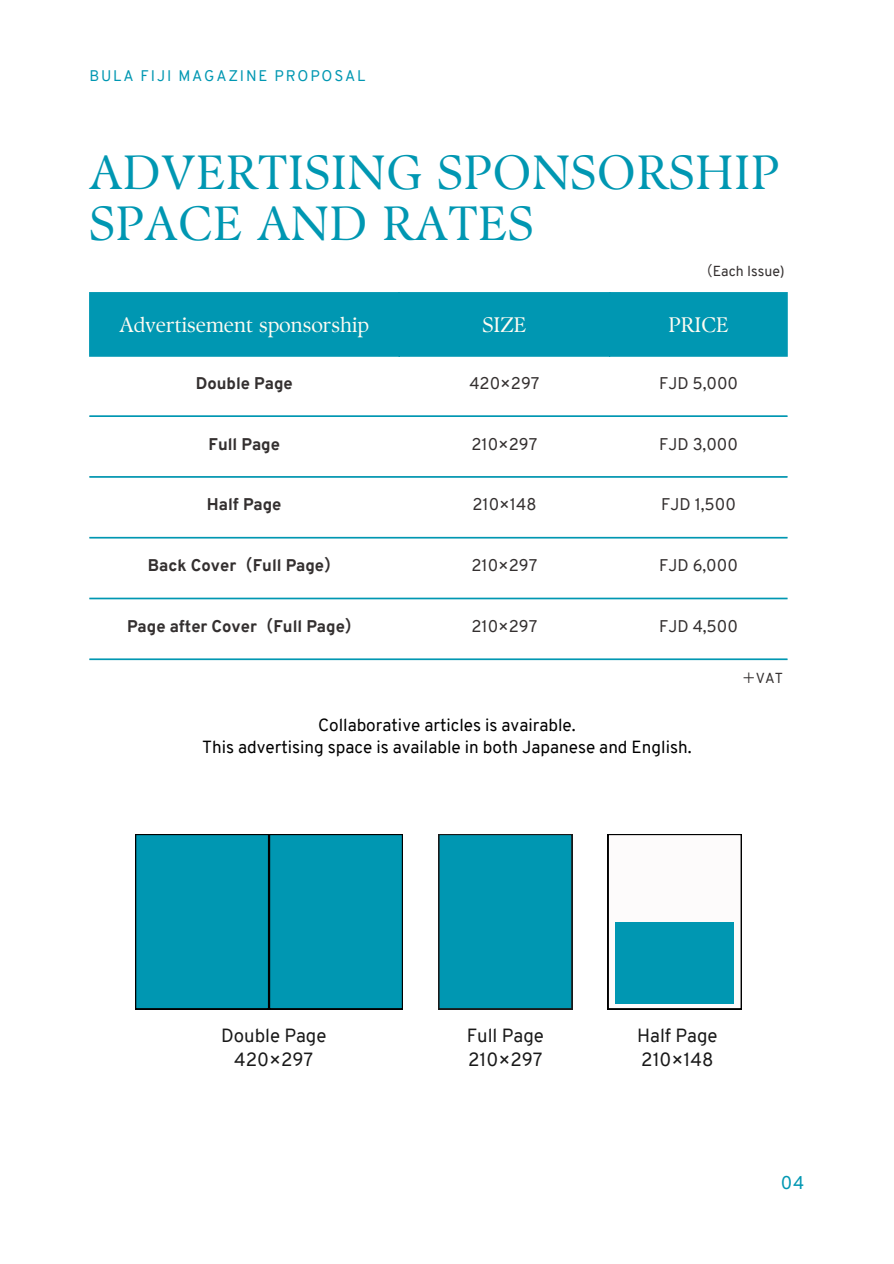
<style>
.page{position:relative;width:894px;height:1264px;background:#fff}
.page>*{position:absolute;margin:0;border:0;box-sizing:border-box;transform-origin:0 0}
.t1{font:48px/51.8px "TY Serif D";letter-spacing:.02em;color:#0097b2}
.t2{font:21px "TY Serif D";color:#fffcf3}
.t3{font:18.6px/24.2px "Overpass";color:#191919}
.t4{font:18px "Overpass";color:#0097b2}
.t5{font:17.1px/21.3px "Overpass";color:#000;text-align:center}
.t6{font:16.5px "Overpass";color:#343030}
.t7{font:800 16.5px "Overpass";color:#343030}
.t8{font:15px "Overpass";letter-spacing:.12em;color:#0097b2}
.t9{font:14.1px "Overpass";color:#343030}
.s1{font-family:"Noto Sans CJ Ksc"}
.s2{font-family:"Noto Sans CJ Ksc";font-weight:700}
</style>
<div class="page">
<div style="left:89px;top:292px;width:698px;height:65px;background:#0097b2"></div>
<hr style="left:89px;top:415px;width:698px;height:2px;background:#0097b2">
<hr style="left:89px;top:476px;width:698px;height:2px;background:#0097b2">
<hr style="left:89px;top:537px;width:698px;height:1px;background:#0097b2">
<hr style="left:89px;top:597px;width:698px;height:2px;background:#0097b2">
<hr style="left:89px;top:658px;width:698px;height:2px;background:#0097b2">
<div style="left:438px;top:834px;width:134px;height:175px;background:#0097b2"></div>
<div style="left:135px;top:834px;width:268px;height:175px;background:#0097b2"></div>
<svg style="left:607px;top:834px;width:134px;height:175px"></svg>
<div style="left:615px;top:922px;width:118px;height:82px;background:#0097b2"></div>
<h3 class="t8" style="left:89px;top:69px;width:277px">BULA FIJI MAGAZINE PROPOSAL</h3>
<p class="t1" style="left:89px;top:146px;width:691px">ADVERTISING SPONSORSHIP<br>SPACE AND RATES</p>
<p class="t9" style="left:698px;top:266px;width:88px"><span class="s1">（</span>Each Issue)</p>
<p class="t2" style="left:119px;top:312px;width:251px">Advertisement sponsorship</p>
<p class="t2" style="left:482px;top:312px;width:46px">SIZE</p>
<p class="t2" style="left:668px;top:312px;width:62px">PRICE</p>
<p class="t7" style="left:196px;top:377px;width:98px">Double Page</p>
<p class="t6" style="left:469px;top:377px;width:72px">420×297</p>
<p class="t6" style="left:659px;top:377px;width:80px">FJD 5,000</p>
<p class="t7" style="left:208px;top:437px;width:73px">Full Page</p>
<p class="t6" style="left:471px;top:437px;width:67px">210×297</p>
<p class="t6" style="left:659px;top:437px;width:80px">FJD 3,000</p>
<p class="t7" style="left:207px;top:498px;width:76px">Half Page</p>
<p class="t6" style="left:472px;top:498px;width:65px">210×148</p>
<p class="t6" style="left:661px;top:498px;width:76px">FJD 1,500</p>
<p class="t7" style="left:148px;top:559px;width:194px">Back Cover<span class="s2">（</span>Full Page<span class="s2">）</span></p>
<p class="t6" style="left:471px;top:559px;width:67px">210×297</p>
<p class="t6" style="left:659px;top:559px;width:80px">FJD 6,000</p>
<p class="t7" style="left:127px;top:619px;width:236px">Page after Cover<span class="s2">（</span>Full Page<span class="s2">）</span></p>
<p class="t6" style="left:471px;top:619px;width:67px">210×297</p>
<p class="t6" style="left:659px;top:619px;width:80px">FJD 4,500</p>
<h2 class="t5" style="left:202px;top:716px;width:491px">Collaborative articles is avairable.<br>This advertising space is available in both Japanese and English.</h2>
<h2 class="t9" style="left:741px;top:672px;width:43px"><span class="s1">＋</span>VAT</h2>
<h3 class="t3" style="left:221px;top:1024px;width:107px;text-align:center">Double Page<br>420×297</h3>
<h2 class="t3" style="left:466px;top:1024px;width:79px">Full Page<br>210×297</h2>
<h2 class="t3" style="left:637px;top:1024px;width:82px">Half Page<br>210×148</h2>
<h1 class="t4" style="left:780px;top:1175px;width:25px">04</h1>
</div>
